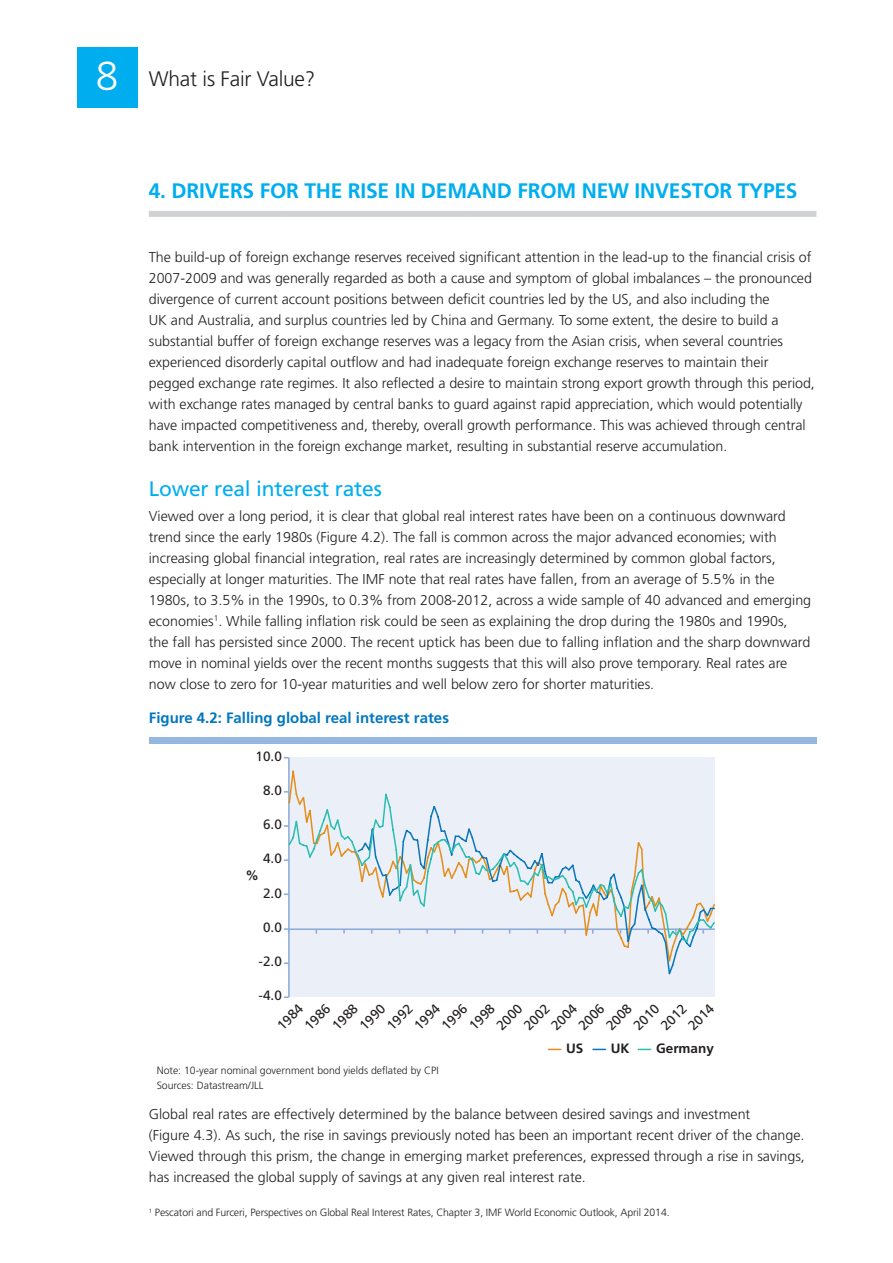
<style>
.page{position:relative;width:893px;height:1263px;background:#fff}
.page>*{position:absolute;margin:0;border:0;box-sizing:border-box;transform-origin:0 0}
.Page_title{font:700 21px "Frutiger";letter-spacing:-.01em;color:#00aeef}
.Subtitle{font:21px "Frutiger";letter-spacing:-.01em;color:#00aeef}
.t1{font:300 21px "Frutiger";letter-spacing:-.01em;color:#231f20}
.Table_figure{font:700 15px "Frutiger";color:#0077c0}
.Body_copy{font:300 14.25px/21px "Frutiger";color:#231f20}
.t2{font:13.5px "Frutiger";color:#231f20}
.t3{font:700 13.5px "Frutiger";color:#231f20}
.Appendices_explanati{font:300 10.5px "Frutiger";letter-spacing:-.01em;color:#231f20}
.Source{font:300 10.5px "Frutiger";color:#231f20}
.s1{font-size:40.5px;color:#fff}
</style>
<div class="page">
<div style="left:77px;top:47px;width:60px;height:61px;background:#00aeef"></div>
<div style="left:149px;top:211px;width:667px;height:6px;background:#d1d2d4"></div>
<div style="left:149px;top:737px;width:667px;height:6px;background:#94b7e0"></div>
<div style="left:289px;top:758px;width:426px;height:239px;background:#eaeff8"></div>
<hr style="left:288px;top:758px;width:2px;height:239px;background:#8eacd9">
<svg style="left:622px;top:943px;width:70px;height:32px"></svg>
<svg style="left:289px;top:792px;width:426px;height:151px"></svg>
<svg style="left:548px;top:1049px;width:13px;height:1px"></svg>
<svg style="left:593px;top:1049px;width:12px;height:1px"></svg>
<svg style="left:638px;top:1049px;width:13px;height:1px"></svg>
<h1 class="t1" style="left:96px;top:66px;width:221px"><span class="s1">8</span> What is Fair Value?</h1>
<p class="Page_title" style="left:149px;top:178px;width:650px">4. DRIVERS FOR THE RISE IN DEMAND FROM NEW INVESTOR TYPES</p>
<p class="Body_copy" style="left:149px;top:247px;width:668px">The build-up of foreign exchange reserves received significant attention in the lead-up to the financial crisis of 2007-2009 and was generally regarded as both a cause and symptom of global imbalances – the pronounced divergence of current account positions between deficit countries led by the US, and also including the<br>UK and Australia, and surplus countries led by China and Germany. To some extent, the desire to build a substantial buffer of foreign exchange reserves was a legacy from the Asian crisis, when several countries experienced disorderly capital outflow and had inadequate foreign exchange reserves to maintain their pegged exchange rate regimes. It also reflected a desire to maintain strong export growth through this period, with exchange rates managed by central banks to guard against rapid appreciation, which would potentially have impacted competitiveness and, thereby, overall growth performance. This was achieved through central bank intervention in the foreign exchange market, resulting in substantial reserve accumulation.</p>
<p class="Subtitle" style="left:149px;top:477px;width:235px">Lower real interest rates</p>
<p class="Body_copy" style="left:149px;top:505px;width:664px">Viewed over a long period, it is clear that global real interest rates have been on a continuous downward trend since the early 1980s (Figure 4.2). The fall is common across the major advanced economies; with increasing global financial integration, real rates are increasingly determined by common global factors, especially at longer maturities. The IMF note that real rates have fallen, from an average of 5.5% in the 1980s, to 3.5% in the 1990s, to 0.3% from 2008-2012, across a wide sample of 40 advanced and emerging economies<sup>1</sup>. While falling inflation risk could be seen as explaining the drop during the 1980s and 1990s,<br>the fall has persisted since 2000. The recent uptick has been due to falling inflation and the sharp downward move in nominal yields over the recent months suggests that this will also prove temporary. Real rates are now close to zero for 10-year maturities and well below zero for shorter maturities.</p>
<p class="Table_figure" style="left:149px;top:709px;width:302px">Figure 4.2: Falling global real interest rates</p>
<p class="t2" style="left:256px;top:748px;width:28px">10.0</p>
<p class="t2" style="left:263px;top:782px;width:20px">8.0</p>
<p class="t2" style="left:263px;top:816px;width:20px">6.0</p>
<p class="t2" style="left:263px;top:851px;width:20px">4.0</p>
<p class="t3" style="left:245px;top:868px;width:15px">%</p>
<p class="t2" style="left:263px;top:885px;width:20px">2.0</p>
<p class="t2" style="left:263px;top:919px;width:20px">0.0</p>
<p class="t2" style="left:259px;top:953px;width:25px">-2.0</p>
<p class="t2" style="left:259px;top:988px;width:25px">-4.0</p>
<p class="t2" style="left:274px;top:1022px;width:32px;rotate:-45deg">1984</p>
<p class="t2" style="left:301px;top:1022px;width:32px;rotate:-45deg">1986</p>
<p class="t2" style="left:329px;top:1022px;width:32px;rotate:-45deg">1988</p>
<p class="t2" style="left:356px;top:1022px;width:32px;rotate:-45deg">1990</p>
<p class="t2" style="left:384px;top:1022px;width:32px;rotate:-45deg">1992</p>
<p class="t2" style="left:411px;top:1022px;width:32px;rotate:-45deg">1994</p>
<p class="t2" style="left:438px;top:1022px;width:32px;rotate:-45deg">1996</p>
<p class="t2" style="left:466px;top:1022px;width:32px;rotate:-45deg">1998</p>
<p class="t2" style="left:493px;top:1022px;width:32px;rotate:-45deg">2000</p>
<p class="t2" style="left:521px;top:1022px;width:32px;rotate:-45deg">2002</p>
<p class="t2" style="left:548px;top:1022px;width:32px;rotate:-45deg">2004</p>
<p class="t2" style="left:575px;top:1022px;width:32px;rotate:-45deg">2006</p>
<p class="t2" style="left:603px;top:1022px;width:32px;rotate:-45deg">2008</p>
<p class="t2" style="left:630px;top:1022px;width:32px;rotate:-45deg">2010</p>
<p class="t2" style="left:658px;top:1022px;width:32px;rotate:-45deg">2012</p>
<p class="t2" style="left:685px;top:1022px;width:32px;rotate:-45deg">2014</p>
<p class="t3" style="left:566px;top:1040px;width:19px">US</p>
<p class="t3" style="left:611px;top:1040px;width:20px">UK</p>
<p class="t3" style="left:656px;top:1040px;width:59px">Germany</p>
<p class="Source" style="left:157px;top:1064px;width:283px">Note: 10-year nominal government bond yields deflated by CPI</p>
<p class="Source" style="left:157px;top:1079px;width:108px">Sources: Datastream/JLL</p>
<p class="Body_copy" style="left:149px;top:1104px;width:657px">Global real rates are effectively determined by the balance between desired savings and investment<br>(Figure 4.3). As such, the rise in savings previously noted has been an important recent driver of the change.<br>Viewed through this prism, the change in emerging market preferences, expressed through a rise in savings, has increased the global supply of savings at any given real interest rate.</p>
<p class="Appendices_explanati" style="left:149px;top:1206px;width:522px"><sup>1</sup> Pescatori and Furceri, Perspectives on Global Real Interest Rates, Chapter 3, IMF World Economic Outlook, April 2014.</p>
</div>
